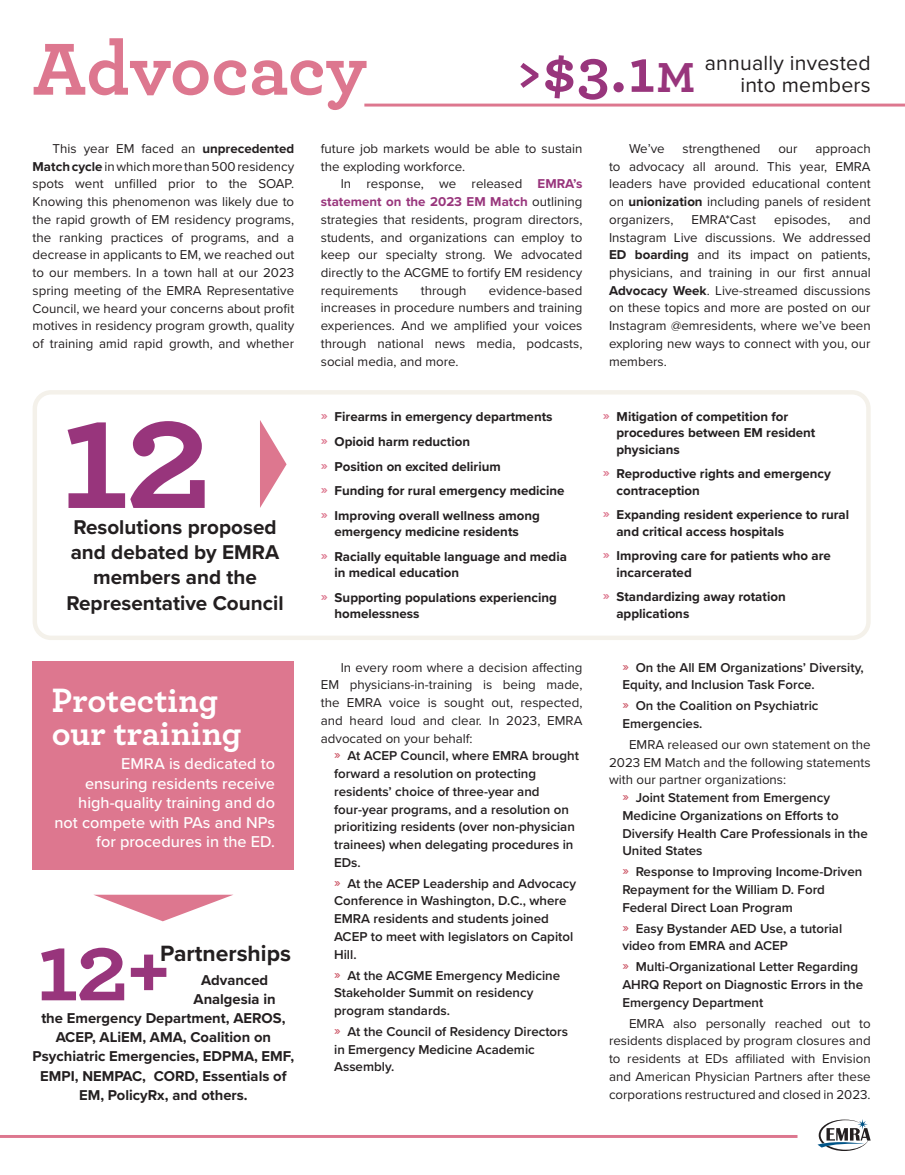
<style>
.page{position:relative;width:905px;height:1175px;background:#fff}
.page>*{position:absolute;margin:0;border:0;box-sizing:border-box;transform-origin:0 0}
.t1{font:700 162.9px "Archer";color:#98357c}
.t2{font:700 98.7px "Archer";color:#98357c}
.t3{font:700 77.1px "Archer";letter-spacing:-.005em;color:#dd778f}
.t4{font:700 61.95px "Archer";color:#98357c}
.t5{font:700 35.4px/32.5px "Archer";color:#fff}
.t6{font:700 22.95px "Proxima Nova";color:#231f20}
.t7{font:21.3px "Proxima Nova";letter-spacing:.01em;color:#231f20}
.t8{font:700 20.7px/25px "Proxima Nova";color:#231f20;text-align:center}
.t9{font:500 16.2px/19.5px "Proxima Nova";color:#fff;text-align:right}
.t10{font:700 14.7px "Proxima Nova";color:#231f20}
.t11{font:13.35px/17.7px "Proxima Nova";color:#231f20;text-align:justify}
.t12{font:600 13.35px/17.7px "Proxima Nova";color:#231f20}
.t13{font:700 13.35px/24.8px "Proxima Nova";color:#231f20}
.s1{font-size:57.9px}
.s2{font-size:43.95px}
.s3{font-weight:700}
.s4{font-weight:700;color:#98357c}
.s5{color:#dd778f}
.s6{color:#cd5969}
</style>
<div class="page">
<div style="left:33px;top:661px;width:261px;height:208px;background:#dd778f"></div>
<div style="left:33px;top:390px;width:837px;height:250px;border:4px solid #f4f1ea;border-radius:16px"></div>
<svg style="left:817px;top:1119px;width:53px;height:32px"></svg>
<hr style="left:364px;top:104px;width:540px;height:3px;background:#dd778f">
<hr style="left:0;top:1135px;width:797px;height:2px;background:#dd778f">
<svg style="left:93px;top:894px;width:140px;height:27px"></svg>
<svg style="left:260px;top:420px;width:26px;height:88px"></svg>
<h3 class="t3" style="left:33px;top:8px;width:336px">Advocacy</h3>
<h3 class="t4" style="left:516px;top:22px;width:180px"><span class="s1">&gt;</span>$3.1<span class="s2">M</span></h3>
<h3 class="t7" style="left:704px;top:51px;width:167px">annually invested</h3>
<h3 class="t7" style="left:740px;top:72px;width:132px">into members</h3>
<p class="t11" style="left:33px;top:140px;width:263px;text-indent:20px">This year EM faced an <span class="s3">unprecedented Match cycle</span> in which more than 500 residency spots went unfilled prior to the SOAP.<br>Knowing this phenomenon was likely due to the rapid growth of EM residency programs, the ranking practices of programs, and a decrease in applicants to EM, we reached out to our members. In a town hall at our 2023 spring meeting of the EMRA Representative Council, we heard your concerns about profit motives in residency program growth, quality of training amid rapid growth, and whether</p>
<p class="t11" style="left:321px;top:140px;width:263px">future job markets would be able to sustain the exploding workforce.</p>
<p class="t11" style="left:321px;top:175px;width:263px;text-indent:20px">In response, we released <span class="s4">EMRA’s statement on the 2023 EM Match</span> outlining strategies that residents, program directors, students, and organizations can employ to keep our specialty strong. We advocated directly to the ACGME to fortify EM residency requirements</p>
<p class="t11" style="left:321px;top:282px;width:263px;text-indent:168px">evidence-based increases in procedure numbers and training experiences. And we amplified your voices through national news media, podcasts, social media, and more.</p>
<p class="t11" style="left:421px;top:282px;width:47px">through</p>
<h1 class="t1" style="left:59px;top:325px;width:154px">12</h1>
<h3 class="t8" style="left:66px;top:514px;width:218px">Resolutions proposed and debated by EMRA members and the<br>Representative Council</h3>
<h3 class="t5" style="left:52px;top:682px;width:191px">Protecting our training</h3>
<p class="t9" style="left:54px;top:754px;width:222px">EMRA is dedicated to<br>ensuring residents receive high-quality training and do not compete with PAs and NPs for procedures in the ED.</p>
<h3 class="t6" style="left:160px;top:936px;width:132px">Partnerships</h3>
<h2 class="t2" style="left:36px;top:889px;width:137px">12+</h2>
<p class="t10" style="left:201px;top:968px;width:69px">Advanced</p>
<p class="t10" style="left:193px;top:988px;width:84px">Analgesia in</p>
<p class="t10" style="left:41px;top:1007px;width:246px">the Emergency Department, AEROS,</p>
<p class="t10" style="left:56px;top:1026px;width:217px">ACEP, ALiEM, AMA, Coalition on</p>
<p class="t10" style="left:33px;top:1045px;width:263px">Psychiatric Emergencies, EDPMA, EMF,</p>
<p class="t10" style="left:40px;top:1064px;width:248px">EMPI, NEMPAC, CORD, Essentials of</p>
<p class="t10" style="left:79px;top:1084px;width:170px">EM, PolicyRx, and others.</p>
<p class="t13" style="left:321px;top:404px;width:245px"><span class="s5">»</span> Firearms in emergency departments<br><span class="s5">»</span> Opioid harm reduction<br><span class="s5">»</span> Position on excited delirium<br><span class="s5">»</span> Funding for rural emergency medicine <span class="s5">»</span> Improving overall wellness among</p>
<p class="t13" style="left:321px;top:519px;width:247px;text-indent:14px">emergency medicine residents<br><span class="s5">»</span> Racially equitable language and media</p>
<p class="t13" style="left:321px;top:560px;width:237px;text-indent:14px">in medical education<br><span class="s5">»</span> Supporting populations experiencing</p>
<p class="t13" style="left:334px;top:601px;width:87px">homelessness</p>
<p class="t11" style="left:321px;top:658px;width:263px;text-indent:20px">In every room where a decision affecting EM physicians-in-training is being made, the EMRA voice is sought out, respected, and heard loud and clear. In 2023, EMRA advocated on your behalf:</p>
<p class="t12" style="left:334px;top:746px;width:246px"><span class="s6">»</span> At ACEP Council, where EMRA brought forward a resolution on protecting residents’ choice of three-year and four-year programs, and a resolution on prioritizing residents (over non-physician trainees) when delegating procedures in EDs.</p>
<p class="t12" style="left:334px;top:874px;width:243px"><span class="s6">»</span> At the ACEP Leadership and Advocacy<br>Conference in Washington, D.C., where<br>EMRA residents and students joined<br>ACEP to meet with legislators on Capitol<br>Hill.</p>
<p class="t12" style="left:334px;top:965px;width:227px"><span class="s6">»</span> At the ACGME Emergency Medicine<br>Stakeholder Summit on residency program standards.</p>
<p class="t12" style="left:334px;top:1022px;width:235px"><span class="s6">»</span> At the Council of Residency Directors in Emergency Medicine Academic<br>Assembly.</p>
<p class="t11" style="left:629px;top:140px;width:37px">We’ve</p>
<p class="t11" style="left:682px;top:140px;width:80px">strengthened</p>
<p class="t11" style="left:778px;top:140px;width:21px">our</p>
<p class="t11" style="left:609px;top:140px;width:263px;text-indent:206px">approach to advocacy all around. This year, EMRA leaders have provided educational content on <span class="s3">unionization</span> including panels of resident organizers,</p>
<p class="t11" style="left:691px;top:211px;width:66px">EMRA*Cast</p>
<p class="t11" style="left:774px;top:211px;width:58px">episodes,</p>
<p class="t11" style="left:609px;top:211px;width:263px;text-indent:239px">and Instagram Live discussions. We addressed <span class="s3">ED boarding</span> and its impact on patients, physicians, and training in our first annual <span class="s3">Advocacy Week</span>. Live-streamed discussions on these topics and more are posted on our Instagram @emresidents, where we’ve been exploring new ways to connect with you, our members.</p>
<p class="t13" style="left:616px;top:408px;width:200px;line-height:16.2px;text-indent:-14px"><span class="s5">»</span> Mitigation of competition for procedures between EM resident physicians</p>
<p class="t13" style="left:616px;top:465px;width:216px;line-height:16.2px;text-indent:-14px"><span class="s5">»</span> Reproductive rights and emergency contraception</p>
<p class="t13" style="left:616px;top:506px;width:234px;line-height:16.2px;text-indent:-14px"><span class="s5">»</span> Expanding resident experience to rural and critical access hospitals</p>
<p class="t13" style="left:616px;top:547px;width:216px;line-height:16.2px;text-indent:-14px"><span class="s5">»</span> Improving care for patients who are incarcerated</p>
<p class="t13" style="left:616px;top:588px;width:171px;line-height:16.2px;text-indent:-14px"><span class="s5">»</span> Standardizing away rotation applications</p>
<p class="t12" style="left:622px;top:658px;width:243px"><span class="s6">»</span> On the All EM Organizations’ Diversity,<br>Equity, and Inclusion Task Force.</p>
<p class="t12" style="left:622px;top:696px;width:198px"><span class="s6">»</span> On the Coalition on Psychiatric<br>Emergencies.</p>
<p class="t11" style="left:629px;top:736px;width:243px">EMRA released our own statement on the</p>
<p class="t11" style="left:609px;top:753px;width:263px">2023 EM Match and the following statements</p>
<p class="t11" style="left:609px;top:771px;width:179px">with our partner organizations:</p>
<p class="t12" style="left:622px;top:788px;width:209px"><span class="s6">»</span> Joint Statement from Emergency</p>
<p class="t12" style="left:622px;top:806px;width:218px">Medicine Organizations on Efforts to</p>
<p class="t12" style="left:622px;top:824px;width:247px">Diversify Health Care Professionals in the</p>
<p class="t12" style="left:622px;top:841px;width:82px">United States</p>
<p class="t12" style="left:622px;top:862px;width:241px"><span class="s6">»</span> Response to Improving Income-Driven<br>Repayment for the William D. Ford<br>Federal Direct Loan Program</p>
<p class="t12" style="left:622px;top:919px;width:221px"><span class="s6">»</span> Easy Bystander AED Use, a tutorial video from EMRA and ACEP</p>
<p class="t12" style="left:622px;top:957px;width:242px"><span class="s6">»</span> Multi-Organizational Letter Regarding<br>AHRQ Report on Diagnostic Errors in the<br>Emergency Department</p>
<p class="t11" style="left:609px;top:1014px;width:263px;text-indent:20px">EMRA also personally reached out to residents displaced by program closures and to residents at EDs affiliated with Envision and American Physician Partners after these corporations restructured and closed in 2023.</p>
</div>
